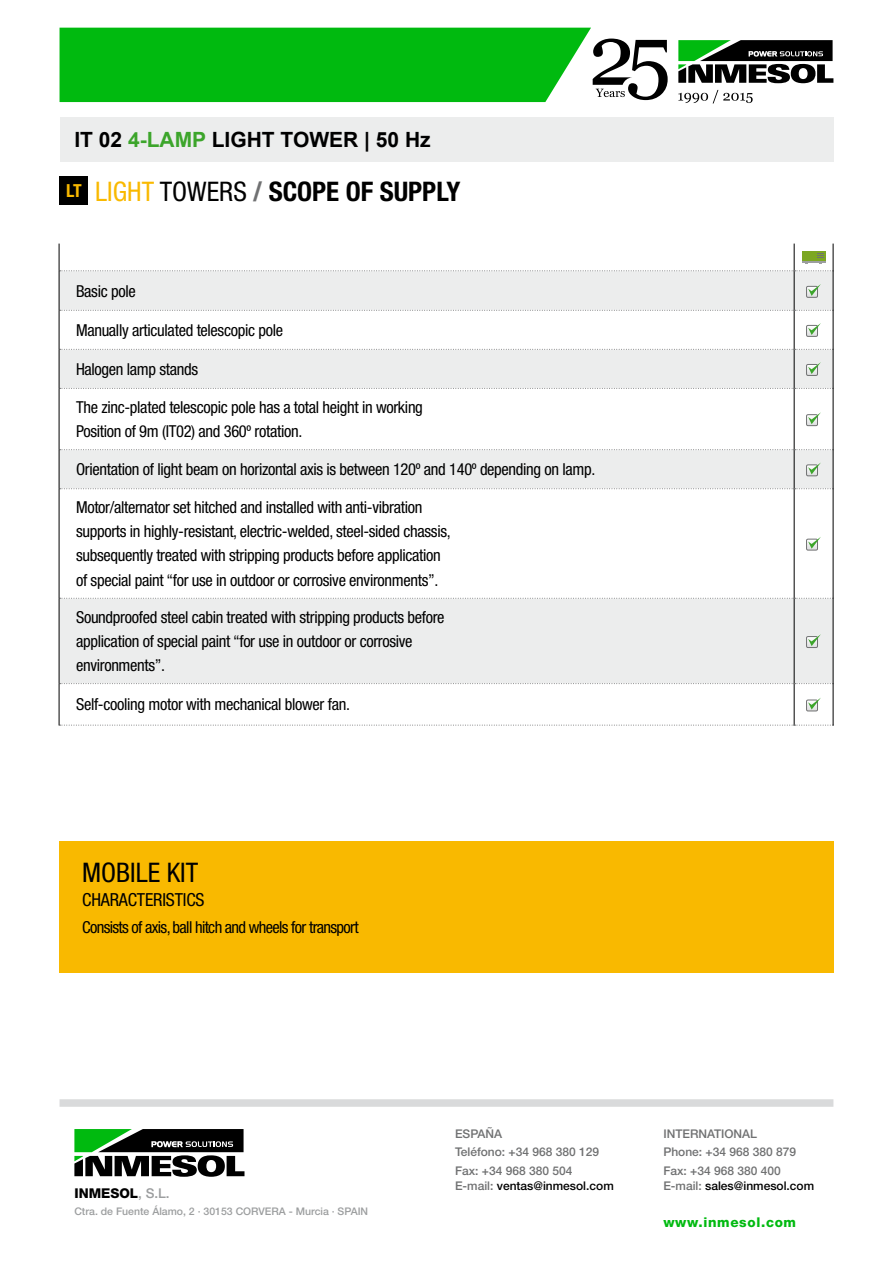
<style>
.page{position:relative;width:893px;height:1263px;background:#fff}
.page>*{position:absolute;margin:0;border:0;box-sizing:border-box;transform-origin:0 0}
.t1{font:700 condensed 27px "Helvetica Neue LT Std";color:#000}
.t2{font:condensed 27px "Helvetica Neue LT Std";color:#000}
.t3{font:700 21px "Arial";color:#000}
.t4{font:condensed 18px "Helvetica Neue LT Std";letter-spacing:-.01em;color:#000}
.t5{font:condensed 16.5px/24px "Helvetica Neue LT Std";letter-spacing:-.02em;color:#000}
.t6{font:condensed 16.5px "Helvetica Neue LT Std";letter-spacing:-.04em;color:#000}
.t7{font:800 13.5px "Helvetica Neue LT Std";letter-spacing:.05em;color:#01ba10}
.t8{font:800 13.5px "Helvetica Neue LT Std";color:#000}
.t9{font:500 12px/18.6px "Helvetica Neue LT Std";color:#707172}
.t10{font:500 12px "Helvetica Neue LT Std";color:#000}
.t11{font:500 10.5px "Helvetica Neue LT Std";color:#9c9e9f}
.s1{color:#3ca52b}
.s2{font-size:18px;color:#f9b900}
.s3{font-weight:400;color:#f9b900}
.s4{font-weight:400}
.s5{color:#707172}
.s6{font-weight:500;color:#9c9e9f}
</style>
<div class="page">
<div style="left:60px;top:1099px;width:773px;height:8px;background:#d9dadb"></div>
<svg style="left:74px;top:1129px;width:170px;height:48px"></svg>
<svg style="left:678px;top:90px;width:75px;height:13px"></svg>
<svg style="left:678px;top:40px;width:155px;height:43px"></svg>
<svg style="left:60px;top:28px;width:608px;height:74px;background:#20bb2c"></svg>
<div style="left:60px;top:176px;width:28px;height:29px;background:#000"></div>
<div style="left:60px;top:271px;width:773px;height:39px;background:#eceded"></div>
<svg style="left:60px;top:311px;width:773px;height:414px"></svg>
<hr style="left:794px;top:271px;width:1px;height:39px;background:#000">
<hr style="left:794px;top:310px;width:1px;height:39px;background:#000">
<hr style="left:794px;top:349px;width:1px;height:39px;background:#000">
<hr style="left:794px;top:388px;width:1px;height:62px;background:#000">
<hr style="left:794px;top:450px;width:1px;height:39px;background:#000">
<hr style="left:794px;top:489px;width:1px;height:109px;background:#000">
<hr style="left:794px;top:598px;width:1px;height:86px;background:#000">
<hr style="left:794px;top:684px;width:1px;height:41px;background:#000">
<svg style="left:60px;top:310px;width:773px;height:1px"></svg>
<svg style="left:60px;top:349px;width:773px;height:1px"></svg>
<svg style="left:60px;top:388px;width:773px;height:1px"></svg>
<svg style="left:60px;top:449px;width:773px;height:1px"></svg>
<svg style="left:60px;top:488px;width:773px;height:1px"></svg>
<svg style="left:60px;top:598px;width:773px;height:1px"></svg>
<svg style="left:60px;top:683px;width:773px;height:1px"></svg>
<svg style="left:60px;top:725px;width:773px;height:1px"></svg>
<hr style="left:59px;top:271px;width:1px;height:39px;background:#000">
<hr style="left:833px;top:271px;width:1px;height:39px;background:#000">
<hr style="left:59px;top:310px;width:1px;height:39px;background:#000">
<hr style="left:833px;top:310px;width:1px;height:39px;background:#000">
<hr style="left:59px;top:349px;width:1px;height:39px;background:#000">
<hr style="left:833px;top:349px;width:1px;height:39px;background:#000">
<hr style="left:59px;top:388px;width:1px;height:62px;background:#000">
<hr style="left:833px;top:388px;width:1px;height:62px;background:#000">
<hr style="left:59px;top:450px;width:1px;height:39px;background:#000">
<hr style="left:833px;top:450px;width:1px;height:39px;background:#000">
<hr style="left:59px;top:489px;width:1px;height:109px;background:#000">
<hr style="left:833px;top:489px;width:1px;height:109px;background:#000">
<hr style="left:59px;top:598px;width:1px;height:86px;background:#000">
<hr style="left:833px;top:598px;width:1px;height:86px;background:#000">
<hr style="left:59px;top:684px;width:1px;height:41px;background:#000">
<hr style="left:833px;top:684px;width:1px;height:41px;background:#000">
<svg style="left:59px;top:244px;width:775px;height:27px"></svg>
<svg style="left:806px;top:284px;width:15px;height:13px"></svg>
<div style="left:806px;top:325px;width:12px;height:12px;border:1px solid #707172"></div>
<svg style="left:806px;top:323px;width:15px;height:13px"></svg>
<div style="left:806px;top:364px;width:12px;height:12px;border:1px solid #707172"></div>
<svg style="left:806px;top:362px;width:15px;height:13px"></svg>
<svg style="left:806px;top:412px;width:15px;height:14px"></svg>
<svg style="left:806px;top:462px;width:15px;height:14px"></svg>
<svg style="left:806px;top:537px;width:15px;height:13px"></svg>
<div style="left:806px;top:636px;width:12px;height:12px;border:1px solid #707172"></div>
<svg style="left:806px;top:634px;width:15px;height:13px"></svg>
<svg style="left:806px;top:698px;width:15px;height:13px"></svg>
<div style="left:59px;top:841px;width:774px;height:132px;background:#f9b900"></div>
<div style="left:60px;top:117px;width:773px;height:45px;background:#eceded"></div>
<p class="t3" style="left:74px;top:126px;width:358px">IT 02 <span class="s1">4-LAMP</span> LIGHT TOWER | 50 Hz</p>
<h1 class="t1" style="left:66px;top:175px;width:396px"><span class="s2">LT</span> <span class="s3">LIGHT</span> <span class="s4">TOWERS</span> <span class="s5">/</span> SCOPE OF SUPPLY</h1>
<p class="t5" style="left:76px;top:279px;width:61px">Basic pole</p>
<p class="t5" style="left:76px;top:318px;width:208px">Manually articulated telescopic pole</p>
<p class="t5" style="left:76px;top:357px;width:124px">Halogen lamp stands</p>
<p class="t5" style="left:76px;top:395px;width:348px">The zinc-plated telescopic pole has a total height in working<br>Position of 9m (IT02) and 360º rotation.</p>
<p class="t5" style="left:76px;top:457px;width:521px">Orientation of light beam on horizontal axis is between 120º and 140º depending on lamp.</p>
<p class="t5" style="left:76px;top:495px;width:376px">Motor/alternator set hitched and installed with anti-vibration supports in highly-resistant, electric-welded, steel-sided chassis, subsequently treated with stripping products before application of special paint “for use in outdoor or corrosive environments”.</p>
<p class="t5" style="left:76px;top:605px;width:370px">Soundproofed steel cabin treated with stripping products before application of special paint “for use in outdoor or corrosive environments”.</p>
<p class="t5" style="left:76px;top:692px;width:275px">Self-cooling motor with mechanical blower fan.</p>
<h1 class="t2" style="left:82px;top:857px;width:118px">MOBILE KIT</h1>
<p class="t4" style="left:82px;top:889px;width:124px">CHARACTERISTICS</p>
<p class="t6" style="left:82px;top:917px;width:278px">Consists of axis, ball hitch and wheels for transport</p>
<p class="t8" style="left:74px;top:1185px;width:97px">INMESOL<span class="s6">, S.L.</span></p>
<p class="t11" style="left:74px;top:1205px;width:295px">Ctra. de Fuente Álamo, 2 · 30153 CORVERA - Murcia · SPAIN</p>
<p class="t9" style="left:455px;top:1124px;width:146px">ESPAÑA<br>Teléfono: +34 968 380 129<br>Fax: +34 968 380 504</p>
<p class="t10" style="left:455px;top:1178px;width:160px"><span class="s5">E-mail:</span> ventas@inmesol.com</p>
<p class="t9" style="left:663px;top:1124px;width:134px">INTERNATIONAL<br>Phone: +34 968 380 879<br>Fax: +34 968 380 400</p>
<p class="t10" style="left:663px;top:1178px;width:152px"><span class="s5">E-mail:</span> sales@inmesol.com</p>
<p class="t7" style="left:663px;top:1214px;width:134px">www.inmesol.com</p>
</div>
